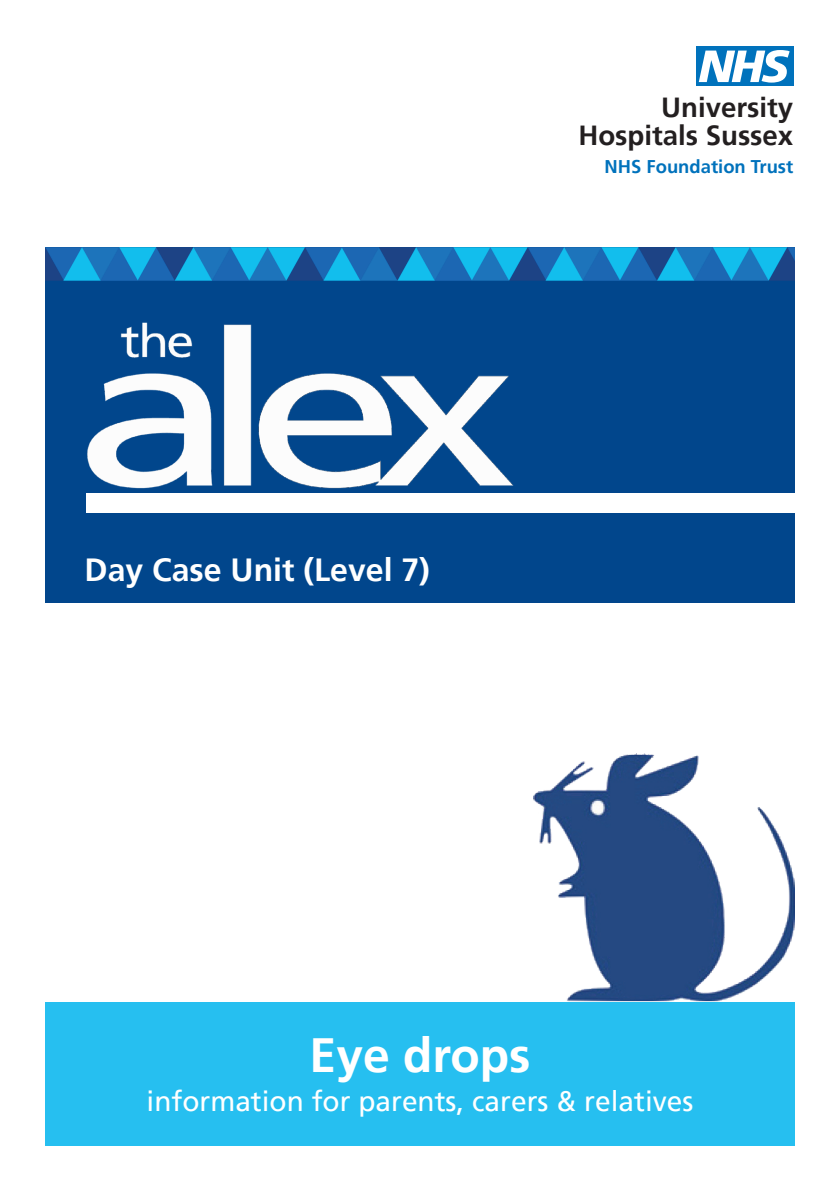
<style>
.page{position:relative;width:840px;height:1191px;background:#fff}
.page>*{position:absolute;margin:0;border:0;box-sizing:border-box;transform-origin:0 0}
.t1{font:700 48px "Frutiger";color:#fff}
.Leaflet_title{font:700 32px "Frutiger";color:#fff}
.t2{font:28px "Frutiger";color:#fff}
.t3{font:700 27.6px/28px "Frutiger";color:#231f20;text-align:right}
.t4{font:700 18.4px "Frutiger";color:#0072bc}
</style>
<div class="page">
<div style="left:45px;top:248px;width:749px;height:355px;background:#01468c"></div>
<img style="left:696px;top:46px;width:98px;height:40px">
<div style="left:695px;top:47px;width:97px;height:39px;background:#0072bc"></div>
<svg style="left:698px;top:50px;width:91px;height:33px"></svg>
<div style="left:45px;top:1002px;width:749px;height:143px;background:#26bff0"></div>
<img style="left:86px;top:322px;width:428px;height:181px">
<div style="left:87px;top:493px;width:714px;height:19px;background:#fff"></div>
<img style="left:45px;top:248px;width:749px;height:32px">
<img style="left:533px;top:753px;width:261px;height:248px">
<p class="t3" style="left:578px;top:93px;width:216px">University<br>Hospitals Sussex</p>
<p class="t4" style="left:604px;top:156px;width:190px">NHS Foundation Trust</p>
<p class="Leaflet_title" style="left:84px;top:551px;width:346px">Day Case Unit (Level 7)</p>
<p class="t1" style="left:309px;top:1027px;width:222px">Eye drops</p>
<p class="t2" style="left:146px;top:1085px;width:548px">information for parents, carers &amp; relatives</p>
</div>
